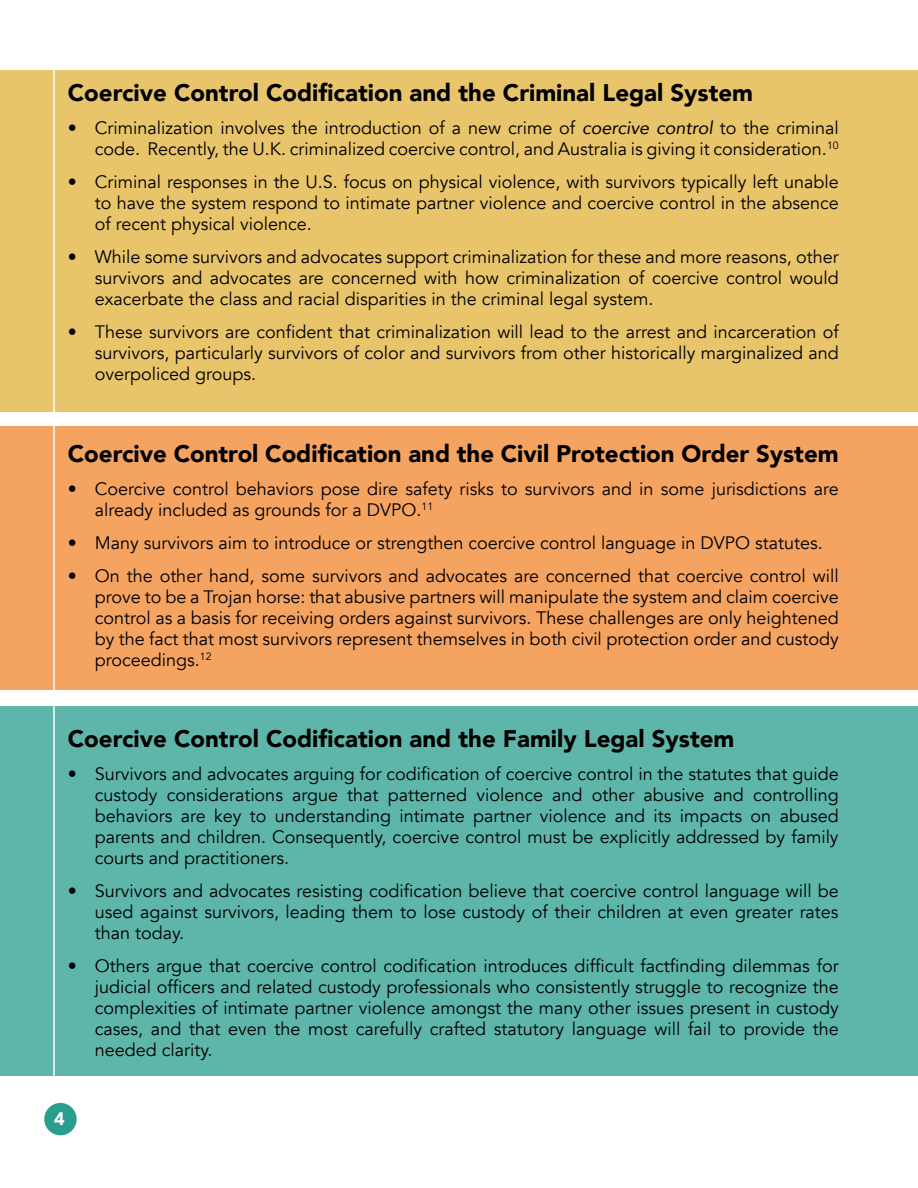
<style>
.page{position:relative;width:918px;height:1188px;background:#fff}
.page>*{position:absolute;margin:0;border:0;box-sizing:border-box;transform-origin:0 0}
.t1{font:900 24px "Avenir";color:#000}
.t2{font:18px/21px "Avenir";color:#000;text-align:justify}
.t3{font:900 18px "Avenir";color:#fff}
.s1{font-style:italic}
</style>
<div class="page">
<div style="left:0;top:426px;width:918px;height:264px;background:#f5a361"></div>
<div style="left:0;top:706px;width:918px;height:370px;background:#5eb6ab"></div>
<div style="left:0;top:70px;width:918px;height:342px;background:#e8c46b"></div>
<hr style="left:53px;top:0;width:2px;height:1188px;background:#fff">
<div style="left:44px;top:1103px;width:33px;height:32px;background:#299e8f;border-radius:50%"></div>
<h1 class="t1" style="left:68px;top:72px;width:687px">Coercive Control Codification and the Criminal Legal System</h1>
<p class="t2" style="left:68px;top:118px;width:772px;text-align:right">• Criminalization involves the introduction of a new crime of <span class="s1">coercive control</span> to the criminal code. Recently, the U.K. criminalized coercive control, and Australia is giving it consideration.<sup>10</sup></p>
<p class="t2" style="left:95px;top:172px;width:745px;text-indent:-27px">• Criminal responses in the U.S. focus on physical violence, with survivors typically left unable to have the system respond to intimate partner violence and coercive control in the absence of recent physical violence.</p>
<p class="t2" style="left:95px;top:247px;width:745px;text-indent:-27px">• While some survivors and advocates support criminalization for these and more reasons, other survivors and advocates are concerned with how criminalization of coercive control would exacerbate the class and racial disparities in the criminal legal system.</p>
<p class="t2" style="left:95px;top:322px;width:745px;text-indent:-27px">• These survivors are confident that criminalization will lead to the arrest and incarceration of survivors, particularly survivors of color and survivors from other historically marginalized and overpoliced groups.</p>
<h1 class="t1" style="left:68px;top:433px;width:772px">Coercive Control Codification and the Civil Protection Order System</h1>
<p class="t2" style="left:95px;top:479px;width:745px;text-indent:-27px">• Coercive control behaviors pose dire safety risks to survivors and in some jurisdictions are already included as grounds for a DVPO.<sup>11</sup></p>
<p class="t2" style="left:68px;top:533px;width:756px">• Many survivors aim to introduce or strengthen coercive control language in DVPO statutes.</p>
<p class="t2" style="left:95px;top:566px;width:745px;text-indent:-27px">• On the other hand, some survivors and advocates are concerned that coercive control will prove to be a Trojan horse: that abusive partners will manipulate the system and claim coercive control as a basis for receiving orders against survivors. These challenges are only heightened by the fact that most survivors represent themselves in both civil protection order and custody proceedings.<sup>12</sup></p>
<h1 class="t1" style="left:68px;top:718px;width:668px">Coercive Control Codification and the Family Legal System</h1>
<p class="t2" style="left:95px;top:764px;width:745px;text-indent:-27px">• Survivors and advocates arguing for codification of coercive control in the statutes that guide custody considerations argue that patterned violence and other abusive and controlling behaviors are key to understanding intimate partner violence and its impacts on abused parents and children. Consequently, coercive control must be explicitly addressed by family courts and practitioners.</p>
<p class="t2" style="left:95px;top:881px;width:745px;text-indent:-27px">• Survivors and advocates resisting codification believe that coercive control language will be used against survivors, leading them to lose custody of their children at even greater rates than today.</p>
<p class="t2" style="left:95px;top:956px;width:745px;text-indent:-27px">• Others argue that coercive control codification introduces difficult factfinding dilemmas for judicial officers and related custody professionals who consistently struggle to recognize the complexities of intimate partner violence amongst the many other issues present in custody cases, and that even the most carefully crafted statutory language will fail to provide the needed clarity.</p>
<p class="t3" style="left:54px;top:1104px;width:12px">4</p>
</div>
